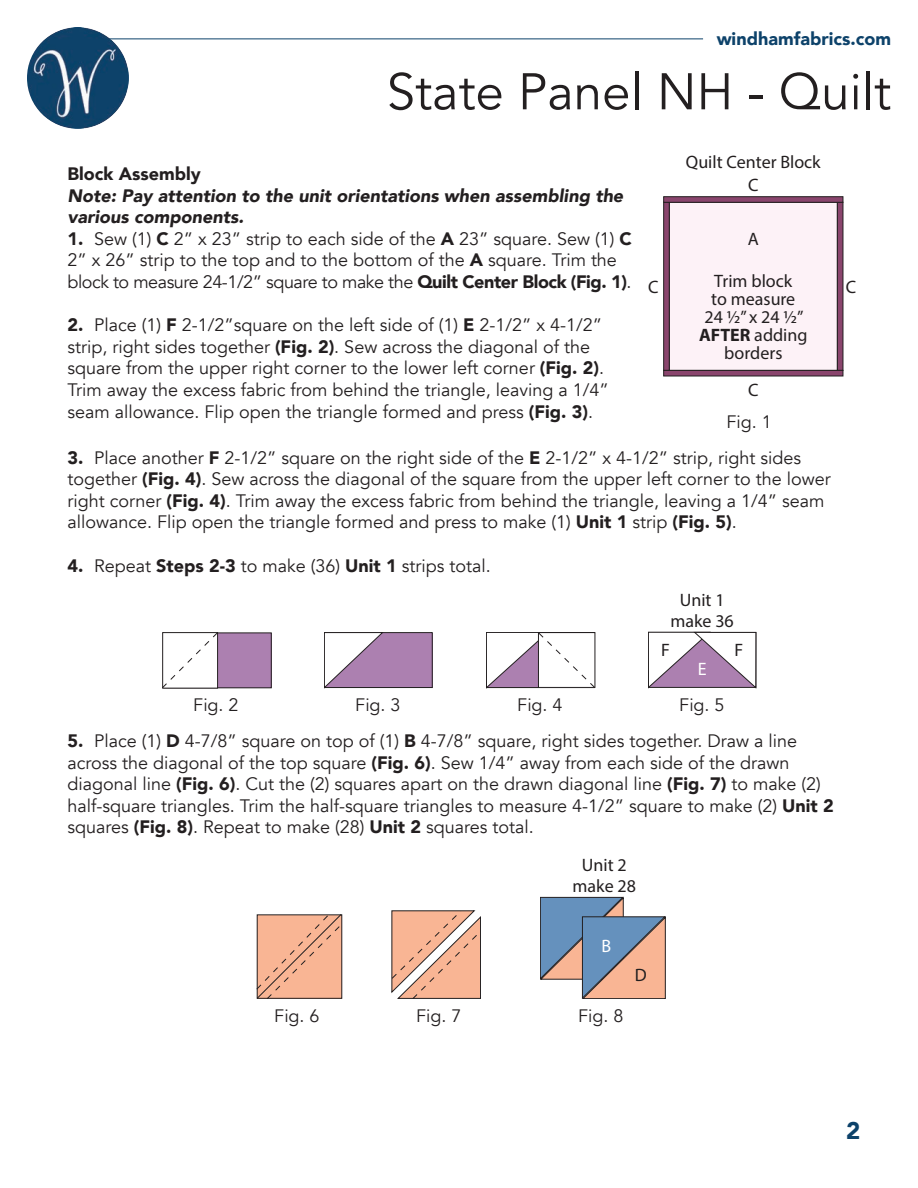
<style>
.page{position:relative;width:918px;height:1188px;background:#fff}
.page>*{position:absolute;margin:0;border:0;box-sizing:border-box;transform-origin:0 0}
.t1{font:51px "Avenir";color:#231f20}
.t2{font:900 24px "Avenir";color:#0d426a}
.t3{font:18px/21.6px "Avenir";color:#231f20}
.t4{font:18px/18px "Myriad Pro";color:#231f20;text-align:center}
.t5{font:italic 900 18px/21.6px "Avenir";color:#231f20}
.t6{font:900 18px "Avenir";color:#0d426a}
.t7{font:900 18px "Avenir";color:#231f20}
.t8{font:18px "Myriad Pro";color:#fff}
.s1{font-weight:900}
.s2{font-weight:700}
</style>
<div class="page">
<img style="left:27px;top:27px;width:102px;height:102px;border-radius:51px">
<hr style="left:109px;top:39px;width:594px;height:1px;background:#0d426a">
<div style="left:669px;top:202px;width:169px;height:169px;background:#fdf2f7"></div>
<div style="left:663px;top:202px;width:7px;height:169px;background:#8a456d;border:1px solid #231f20"></div>
<svg style="left:837px;top:203px;width:6px;height:167px"></svg>
<div style="left:663px;top:196px;width:180px;height:7px;background:#8a456d;border:1px solid #231f20"></div>
<svg style="left:663px;top:370px;width:180px;height:6px"></svg>
<div style="left:164px;top:633px;width:107px;height:55px;background:#ac80b0"></div>
<div style="left:163px;top:633px;width:109px;height:55px;border:1px solid #231f20"></div>
<svg style="left:162px;top:632px;width:57px;height:56px;background:#edeced"></svg>
<div style="left:325px;top:633px;width:107px;height:55px;background:#ac80b0"></div>
<div style="left:324px;top:632px;width:109px;height:56px;border:1px solid #231f20"></div>
<svg style="left:324px;top:632px;width:60px;height:56px"></svg>
<svg style="left:486px;top:632px;width:109px;height:56px"></svg>
<svg style="left:648px;top:631px;width:108px;height:57px"></svg>
<svg style="left:256px;top:914px;width:87px;height:85px;background:#e8ab8d"></svg>
<svg style="left:392px;top:910px;width:89px;height:89px;background:#e9b298"></svg>
<svg style="left:540px;top:896px;width:126px;height:103px;background:#a3a2ac"></svg>
<p class="t6" style="left:717px;top:23px;width:176px">windhamfabrics.com</p>
<h1 class="t1" style="left:387px;top:61px;width:506px">State Panel NH - Quilt</h1>
<p class="t4" style="left:686px;top:153px;width:136px">Quilt Center Block</p>
<p class="t7" style="left:67px;top:158px;width:135px">Block Assembly</p>
<p class="t5" style="left:67px;top:184px;width:557px">Note: Pay attention to the unit orientations when assembling the various components.</p>
<p class="t3" style="left:67px;top:228px;width:566px"><span class="s1">1.</span> Sew (1) <span class="s1">C</span> 2” x 23” strip to each side of the <span class="s1">A</span> 23” square. Sew (1) <span class="s1">C<br></span>2” x 26” strip to the top and to the bottom of the <span class="s1">A</span> square. Trim the block to measure 24-1/2” square to make the <span class="s1">Quilt Center Block (Fig. 1)</span>.</p>
<p class="t3" style="left:67px;top:315px;width:543px"><span class="s1">2.</span> Place (1) <span class="s1">F</span> 2-1/2”square on the left side of (1) <span class="s1">E</span> 2-1/2” x 4-1/2” strip, right sides together <span class="s1">(Fig. 2)</span>. Sew across the diagonal of the square from the upper right corner to the lower left corner <span class="s1">(Fig. 2)</span>.<br>Trim away the excess fabric from behind the triangle, leaving a 1/4” seam allowance. Flip open the triangle formed and press <span class="s1">(Fig. 3)</span>.</p>
<p class="t3" style="left:67px;top:447px;width:765px"><span class="s1">3.</span> Place another <span class="s1">F</span> 2-1/2” square on the right side of the <span class="s1">E</span> 2-1/2” x 4-1/2” strip, right sides together <span class="s1">(Fig. 4)</span>. Sew across the diagonal of the square from the upper left corner to the lower right corner <span class="s1">(Fig. 4)</span>. Trim away the excess fabric from behind the triangle, leaving a 1/4” seam allowance. Flip open the triangle formed and press to make (1) <span class="s1">Unit 1</span> strip <span class="s1">(Fig. 5)</span>.</p>
<p class="t3" style="left:67px;top:555px;width:425px"><span class="s1">4.</span> Repeat <span class="s1">Steps 2-3</span> to make (36) <span class="s1">Unit 1</span> strips total.</p>
<p class="t4" style="left:748px;top:175px;width:12px">C</p>
<p class="t4" style="left:748px;top:229px;width:13px">A</p>
<p class="t4" style="left:699px;top:272px;width:110px">Trim block<br>to measure<br>24 ½” x 24 ½”<br><span class="s2">AFTER</span> adding borders</p>
<p class="t4" style="left:648px;top:278px;width:12px">C</p>
<p class="t4" style="left:846px;top:278px;width:12px">C</p>
<p class="t4" style="left:748px;top:381px;width:12px">C</p>
<p class="t3" style="left:727px;top:411px;width:47px">Fig. 1</p>
<p class="t3" style="left:193px;top:694px;width:47px">Fig. 2</p>
<p class="t3" style="left:355px;top:694px;width:47px">Fig. 3</p>
<p class="t4" style="left:670px;top:589px;width:65px;line-height:21.6px">Unit 1 make 36</p>
<p class="t8" style="left:698px;top:658px;width:10px">E</p>
<p class="t4" style="left:661px;top:640px;width:10px">F</p>
<p class="t4" style="left:734px;top:640px;width:10px">F</p>
<p class="t3" style="left:517px;top:694px;width:47px">Fig. 4</p>
<p class="t3" style="left:679px;top:694px;width:47px">Fig. 5</p>
<p class="t3" style="left:67px;top:730px;width:768px"><span class="s1">5.</span> Place (1) <span class="s1">D</span> 4-7/8” square on top of (1) <span class="s1">B</span> 4-7/8” square, right sides together. Draw a line across the diagonal of the top square <span class="s1">(Fig. 6)</span>. Sew 1/4” away from each side of the drawn diagonal line <span class="s1">(Fig. 6)</span>. Cut the (2) squares apart on the drawn diagonal line <span class="s1">(Fig. 7)</span> to make (2) half-square triangles. Trim the half-square triangles to measure 4-1/2” square to make (2) <span class="s1">Unit 2 </span>squares <span class="s1">(Fig. 8)</span>. Repeat to make (28) <span class="s1">Unit 2</span> squares total.</p>
<p class="t4" style="left:573px;top:853px;width:65px;line-height:21.6px">Unit 2 make 28</p>
<p class="t8" style="left:601px;top:935px;width:11px">B</p>
<p class="t3" style="left:274px;top:1005px;width:47px">Fig. 6</p>
<p class="t3" style="left:578px;top:1005px;width:47px">Fig. 8</p>
<p class="t3" style="left:416px;top:1005px;width:47px">Fig. 7</p>
<p class="t4" style="left:635px;top:966px;width:13px">D</p>
<h2 class="t2" style="left:846px;top:1110px;width:16px">2</h2>
</div>
